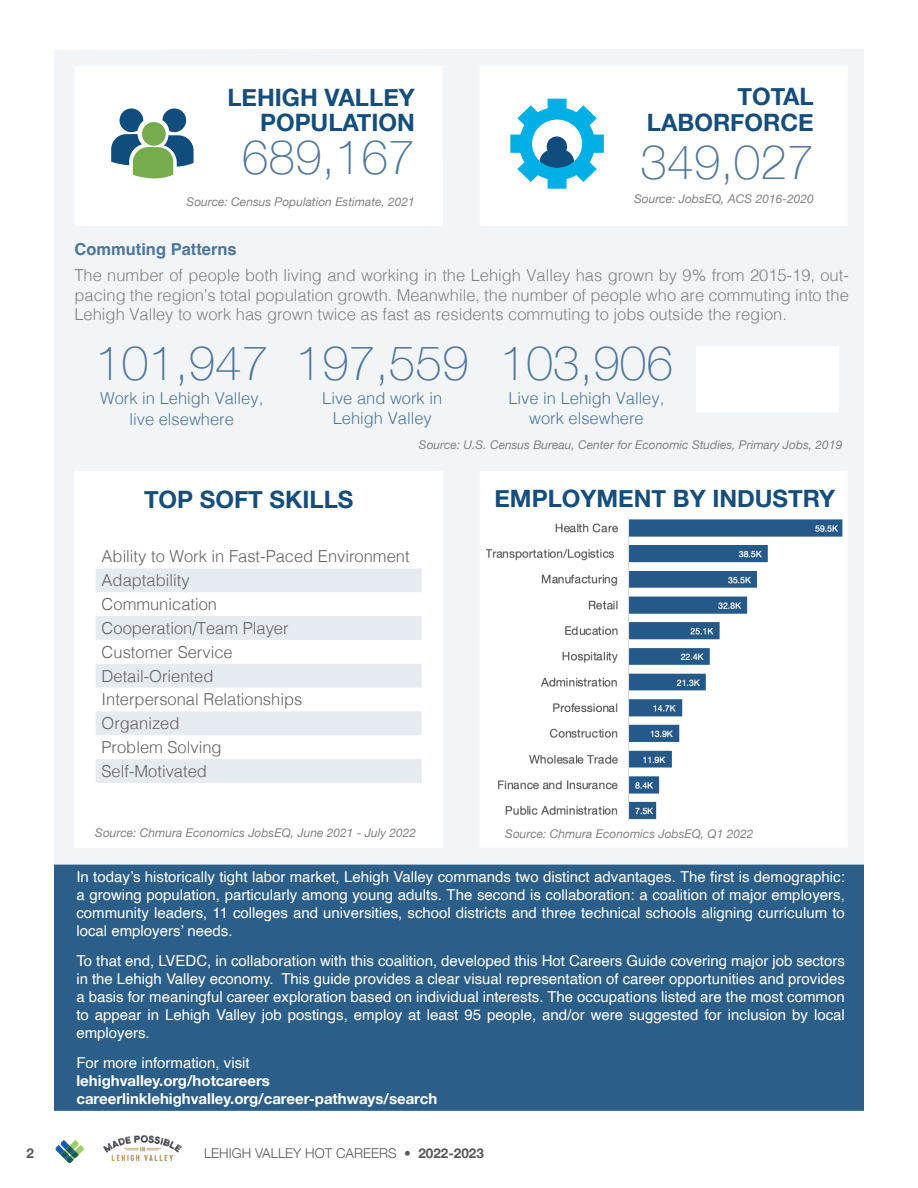
<style>
.page{position:relative;width:918px;height:1188px;background:#fff}
.page>*{position:absolute;margin:0;border:0;box-sizing:border-box;transform-origin:0 0}
.t1{font:100 47.85px "Helvetica Neue";color:#4e769c}
.t2{font:700 24px/26px "Helvetica Neue";color:#154e7d;text-align:right}
.t3{font:300 16.5px/19.5px "Helvetica";color:#808285;text-align:justify}
.t4{font:300 16.5px "Helvetica";color:#636366}
.t5{font:300 16.5px/19.8px "Helvetica";color:#4e769c;text-align:center}
.t6{font:700 16.5px "Helvetica";color:#4e769c}
.t7{font:15px/18px "Helvetica";color:#fff;text-align:justify}
.t8{font:700 15px "Helvetica Neue";color:#fff}
.t9{font:300 13.5px "Helvetica Neue";color:#57585a}
.t10{font:700 13.5px "Helvetica Neue";color:#57585a}
.t11{font:italic 12px "Helvetica Neue";color:#808285}
.s1{font-weight:700}
</style>
<div class="page">
<svg style="left:56px;top:1140px;width:28px;height:23px"></svg>
<img style="left:103px;top:1135px;width:79px;height:26px">
<div style="left:54px;top:49px;width:810px;height:816px;background:#f2f5f7"></div>
<div style="left:54px;top:865px;width:810px;height:246px;background:#2b5f89"></div>
<div style="left:74px;top:471px;width:369px;height:377px;background:#fff"></div>
<div style="left:480px;top:471px;width:368px;height:377px;background:#fff"></div>
<img style="left:486px;top:517px;width:356px;height:304px">
<svg style="left:96px;top:568px;width:326px;height:215px;fill:#e6ebf2"></svg>
<img style="left:697px;top:347px;width:141px;height:65px">
<div style="left:480px;top:66px;width:368px;height:160px;background:#fff"></div>
<div style="left:74px;top:66px;width:369px;height:160px;background:#fff"></div>
<svg style="left:111px;top:108px;width:83px;height:70px"></svg>
<svg style="left:510px;top:99px;width:94px;height:90px"></svg>
<p class="t2" style="left:227px;top:85px;width:189px">LEHIGH VALLEY<br>POPULATION</p>
<p class="t1" style="left:242px;top:121px;width:175px">689,167</p>
<p class="t2" style="left:737px;top:84px;width:78px">TOTAL</p>
<p class="t2" style="left:647px;top:110px;width:168px">LABORFORCE</p>
<p class="t1" style="left:641px;top:126px;width:175px">349,027</p>
<p class="t11" style="left:187px;top:193px;width:230px">Source: Census Population Estimate, 2021</p>
<p class="t11" style="left:634px;top:190px;width:181px">Source: JobsEQ, ACS 2016-2020</p>
<p class="t6" style="left:74px;top:239px;width:164px">Commuting Patterns</p>
<p class="t3" style="left:74px;top:264px;width:776px">The number of people both living and working in the Lehigh Valley has grown by 9% from 2015-19, out&shy;pacing the region’s total population growth. Meanwhile, the number of people who are commuting into the Lehigh Valley to work has grown twice as fast as residents commuting to jobs outside the region.</p>
<p class="t1" style="left:296px;top:326px;width:175px">197,559</p>
<p class="t5" style="left:322px;top:387px;width:122px">Live and work in<br>Lehigh Valley</p>
<p class="t1" style="left:95px;top:326px;width:175px">101,947</p>
<p class="t5" style="left:100px;top:386px;width:165px;line-height:21px">Work in Lehigh Valley, live elsewhere</p>
<p class="t1" style="left:500px;top:326px;width:175px">103,906</p>
<p class="t5" style="left:508px;top:387px;width:157px">Live in Lehigh Valley, work elsewhere</p>
<p class="t11" style="left:419px;top:436px;width:425px">Source: U.S. Census Bureau, Center for Economic Studies, Primary Jobs, 2019</p>
<p class="t2" style="left:144px;top:487px;width:211px">TOP SOFT SKILLS</p>
<p class="t2" style="left:494px;top:486px;width:342px">EMPLOYMENT BY INDUSTRY</p>
<p class="t4" style="left:102px;top:542px;width:310px">Ability to Work in Fast-Paced Environment</p>
<p class="t4" style="left:102px;top:566px;width:90px">Adaptability</p>
<p class="t4" style="left:102px;top:590px;width:117px">Communication</p>
<p class="t4" style="left:102px;top:614px;width:189px">Cooperation/Team Player</p>
<p class="t4" style="left:102px;top:638px;width:133px">Customer Service</p>
<p class="t4" style="left:102px;top:662px;width:113px">Detail-Oriented</p>
<p class="t4" style="left:102px;top:686px;width:202px">Interpersonal Relationships</p>
<p class="t4" style="left:102px;top:709px;width:79px">Organized</p>
<p class="t4" style="left:102px;top:733px;width:122px">Problem Solving</p>
<p class="t4" style="left:102px;top:757px;width:107px">Self-Motivated</p>
<p class="t11" style="left:95px;top:824px;width:322px">Source: Chmura Economics JobsEQ, June 2021 - July 2022</p>
<p class="t11" style="left:505px;top:825px;width:250px">Source: Chmura Economics JobsEQ, Q1 2022</p>
<p class="t7" style="left:76px;top:869px;width:770px">In today’s historically tight labor market, Lehigh Valley commands two distinct advantages. The first is demographic: a growing population, particularly among young adults. The second is collaboration: a coalition of major employers, community leaders, 11 colleges and universities, school districts and three technical schools aligning curriculum to local employers’ needs.</p>
<p class="t7" style="left:76px;top:953px;width:770px">To that end, LVEDC, in collaboration with this coalition, developed this Hot Careers Guide covering major job sectors in the Lehigh Valley economy. This guide provides a clear visual representation of career opportunities and provides a basis for meaningful career exploration based on individual interests. The occupations listed are the most common to appear in Lehigh Valley job postings, employ at least 95 people, and/or were suggested for inclusion by local employers.</p>
<p class="t7" style="left:76px;top:1055px;width:175px">For more information, visit</p>
<p class="t8" style="left:76px;top:1069px;width:195px">lehighvalley.org/hotcareers</p>
<p class="t8" style="left:76px;top:1087px;width:362px">careerlinklehighvalley.org/career-pathways/search</p>
<p class="t10" style="left:26px;top:1142px;width:9px">2</p>
<p class="t9" style="left:204px;top:1142px;width:281px">LEHIGH VALLEY HOT CAREERS • <span class="s1">2022-2023</span></p>
</div>
